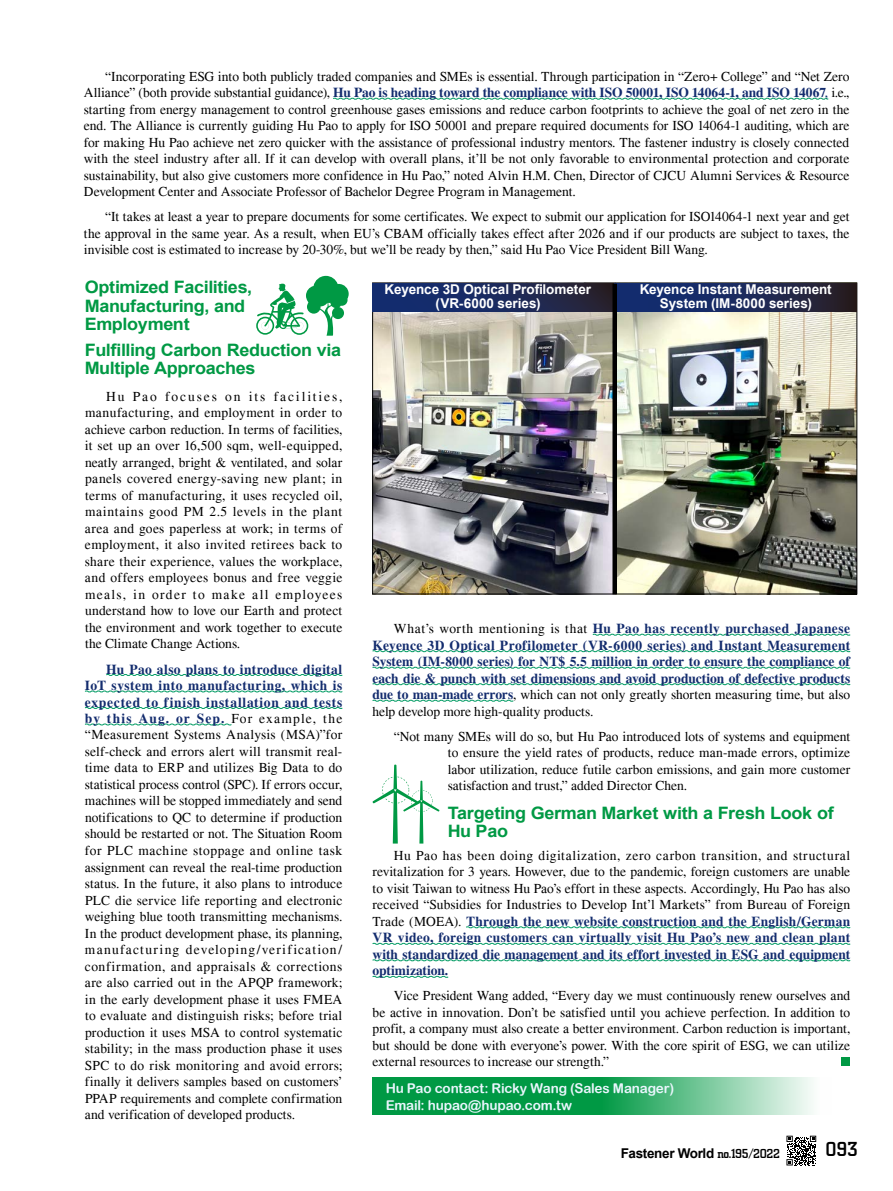
<style>
.page{position:relative;width:893px;height:1191px;background:#fff}
.page>*{position:absolute;margin:0;border:0;box-sizing:border-box;transform-origin:0 0}
.t1{font:500 21px "City D";color:#000}
.t2{font:700 17.1px/18px "Arial";letter-spacing:-.02em;color:#094;scale:1.05 1}
.t3{font:13.5px/16.5px "Times";color:#000;text-align:justify}
.t4{font:700 13.5px/16.5px "Times";letter-spacing:-.005em;color:#132c6e;text-align:justify}
.t5{font:700 13.5px/13.5px "Arial";letter-spacing:-.005em;color:#fff;text-align:center}
.t6{font:13.5px/16.5px "Arial Rounded MT Bold";letter-spacing:-.015em;color:#eaf6fd}
.t7{font:700 13.5px "Arial";letter-spacing:-.025em;color:#000}
.s1{font-weight:700;color:#132c6e}
.s2{color:#132c6e}
.s3{font-weight:400;color:#000}
.s4{font-family:"City D";font-weight:500}
</style>
<div class="page">
<svg style="left:373px;top:1077px;width:440px;height:37px;background:#3ab06e"></svg>
<div style="left:842px;top:1057px;width:8px;height:9px;background:#094"></div>
<svg style="left:333px;top:97px;width:496px;height:3px"></svg>
<svg style="left:106px;top:674px;width:237px;height:2px"></svg>
<svg style="left:84px;top:690px;width:259px;height:3px"></svg>
<svg style="left:84px;top:707px;width:259px;height:2px"></svg>
<svg style="left:84px;top:723px;width:148px;height:3px"></svg>
<svg style="left:592px;top:633px;width:259px;height:3px"></svg>
<svg style="left:372px;top:650px;width:479px;height:2px"></svg>
<svg style="left:372px;top:666px;width:479px;height:3px"></svg>
<svg style="left:372px;top:683px;width:479px;height:2px"></svg>
<svg style="left:372px;top:699px;width:142px;height:3px"></svg>
<svg style="left:466px;top:926px;width:385px;height:2px"></svg>
<svg style="left:372px;top:942px;width:479px;height:3px"></svg>
<svg style="left:372px;top:959px;width:479px;height:2px"></svg>
<svg style="left:372px;top:975px;width:77px;height:3px"></svg>
<svg style="left:256px;top:276px;width:93px;height:60px"></svg>
<svg style="left:372px;top:764px;width:68px;height:79px"></svg>
<img style="left:374px;top:312px;width:481px;height:280px">
<svg style="left:373px;top:283px;width:242px;height:29px;background:#1b2857"></svg>
<svg style="left:615px;top:283px;width:242px;height:29px;background:#1b2855"></svg>
<div style="left:612px;top:284px;width:5px;height:310px;background:#000"></div>
<svg style="left:786px;top:1135px;width:30px;height:30px"></svg>
<p class="t3" style="left:84px;top:68px;width:767px;text-indent:21px">“Incorporating ESG into both publicly traded companies and SMEs is essential. Through participation in “Zero+ College” and “Net Zero Alliance” (both provide substantial guidance), <span class="s1">Hu Pao is heading toward the compliance with ISO 50001, ISO 14064-1, and ISO 14067</span><span class="s2">,</span> i.e., starting from energy management to control greenhouse gases emissions and reduce carbon footprints to achieve the goal of net zero in the end. The Alliance is currently guiding Hu Pao to apply for ISO 50001 and prepare required documents for ISO 14064-1 auditing, which are for making Hu Pao achieve net zero quicker with the assistance of professional industry mentors. The fastener industry is closely connected with the steel industry after all. If it can develop with overall plans, it’ll be not only favorable to environmental protection and corporate sustainability, but also give customers more confidence in Hu Pao,” noted Alvin H.M. Chen, Director of CJCU Alumni Services &amp; Resource Development Center and Associate Professor of Bachelor Degree Program in Management.</p>
<p class="t3" style="left:84px;top:208px;width:767px;text-indent:21px">“It takes at least a year to prepare documents for some certificates. We expect to submit our application for ISO14064-1 next year and get the approval in the same year. As a result, when EU’s CBAM officially takes effect after 2026 and if our products are subject to taxes, the invisible cost is estimated to increase by 20-30%, but we’ll be ready by then,” said Hu Pao Vice President Bill Wang.</p>
<p class="t2" style="left:85px;top:279px;width:161px">Optimized Facilities,<br>Manufacturing, and<br>Employment</p>
<p class="t2" style="left:85px;top:341px;width:246px">Fulfilling Carbon Reduction via<br>Multiple Approaches</p>
<p class="t3" style="left:85px;top:388px;width:259px;text-indent:21px">Hu Pao focuses on its facilities, manufacturing, and employment in order to achieve carbon reduction. In terms of facilities, it set up an over 16,500 sqm, well-equipped, neatly arranged, bright &amp; ventilated, and solar panels covered energy-saving new plant; in terms of manufacturing, it uses recycled oil, maintains good PM 2.5 levels in the plant area and goes paperless at work; in terms of employment, it also invited retirees back to share their experience, values the workplace, and offers employees bonus and free veggie meals, in order to make all employees understand how to love our Earth and protect the environment and work together to execute the Climate Change Actions.</p>
<p class="t3" style="left:85px;top:660px;width:259px;text-indent:21px"><span class="s1">Hu Pao also plans to introduce digital IoT system into manufacturing, which is expected to finish installation and tests by this Aug. or Sep.</span> For example, the “Measurement Systems Analysis (MSA)”for self-check and errors alert will transmit real&shy;time data to ERP and utilizes Big Data to do statistical process control (SPC). If errors occur, machines will be stopped immediately and send notifications to QC to determine if production should be restarted or not. The Situation Room for PLC machine stoppage and online task assignment can reveal the real-time production status. In the future, it also plans to introduce PLC die service life reporting and electronic weighing blue tooth transmitting mechanisms.<br>In the product development phase, its planning, manufacturing developing/verification/ confirmation, and appraisals &amp; corrections are also carried out in the APQP framework; in the early development phase it uses FMEA to evaluate and distinguish risks; before trial production it uses MSA to control systematic stability; in the mass production phase it uses SPC to do risk monitoring and avoid errors; finally it delivers samples based on customers’ PPAP requirements and complete confirmation and verification of developed products.</p>
<p class="t5" style="left:384px;top:283px;width:208px">Keyence 3D Optical Profilometer (VR-6000 series)</p>
<p class="t5" style="left:640px;top:283px;width:194px">Keyence Instant Measurement<br>System (IM-8000 series)</p>
<p class="t4" style="left:373px;top:620px;width:479px;text-indent:21px"><span class="s3">What’s worth mentioning is that</span> Hu Pao has recently purchased Japanese Keyence 3D Optical Profilometer (VR-6000 series) and Instant Measurement System (IM-8000 series) for NT$ 5.5 million in order to ensure the compliance of each die &amp; punch with set dimensions and avoid production of defective products due to man-made errors<span class="s3">, which can not only greatly shorten measuring time, but also help develop more high-quality products.</span></p>
<p class="t3" style="left:448px;top:728px;width:404px;text-indent:-54px">“Not many SMEs will do so, but Hu Pao introduced lots of systems and equipment to ensure the yield rates of products, reduce man-made errors, optimize labor utilization, reduce futile carbon emissions, and gain more customer satisfaction and trust,” added Director Chen.</p>
<p class="t2" style="left:448px;top:804px;width:369px">Targeting German Market with a Fresh Look of<br>Hu Pao</p>
<p class="t3" style="left:373px;top:847px;width:479px;text-indent:21px">Hu Pao has been doing digitalization, zero carbon transition, and structural revitalization for 3 years. However, due to the pandemic, foreign customers are unable to visit Taiwan to witness Hu Pao’s effort in these aspects. Accordingly, Hu Pao has also received “Subsidies for Industries to Develop Int’l Markets” from Bureau of Foreign Trade (MOEA). <span class="s1">Through the new website construction and the English/German VR video, foreign customers can virtually visit Hu Pao’s new and clean plant with standardized die management and its effort invested in ESG and equipment optimization.</span></p>
<p class="t3" style="left:373px;top:987px;width:479px;text-indent:21px">Vice President Wang added, “Every day we must continuously renew ourselves and be active in innovation. Don’t be satisfied until you achieve perfection. In addition to profit, a company must also create a better environment. Carbon reduction is important, but should be done with everyone’s power. With the core spirit of ESG, we can utilize external resources to increase our strength.”</p>
<p class="t6" style="left:386px;top:1079px;width:290px">Hu Pao contact: Ricky Wang (Sales Manager)<br>Email: hupao@hupao.com.tw</p>
<p class="t7" style="left:621px;top:1143px;width:161px">Fastener World <span class="s4">no.195/2022</span></p>
<h1 class="t1" style="left:825px;top:1138px;width:34px">093</h1>
</div>
